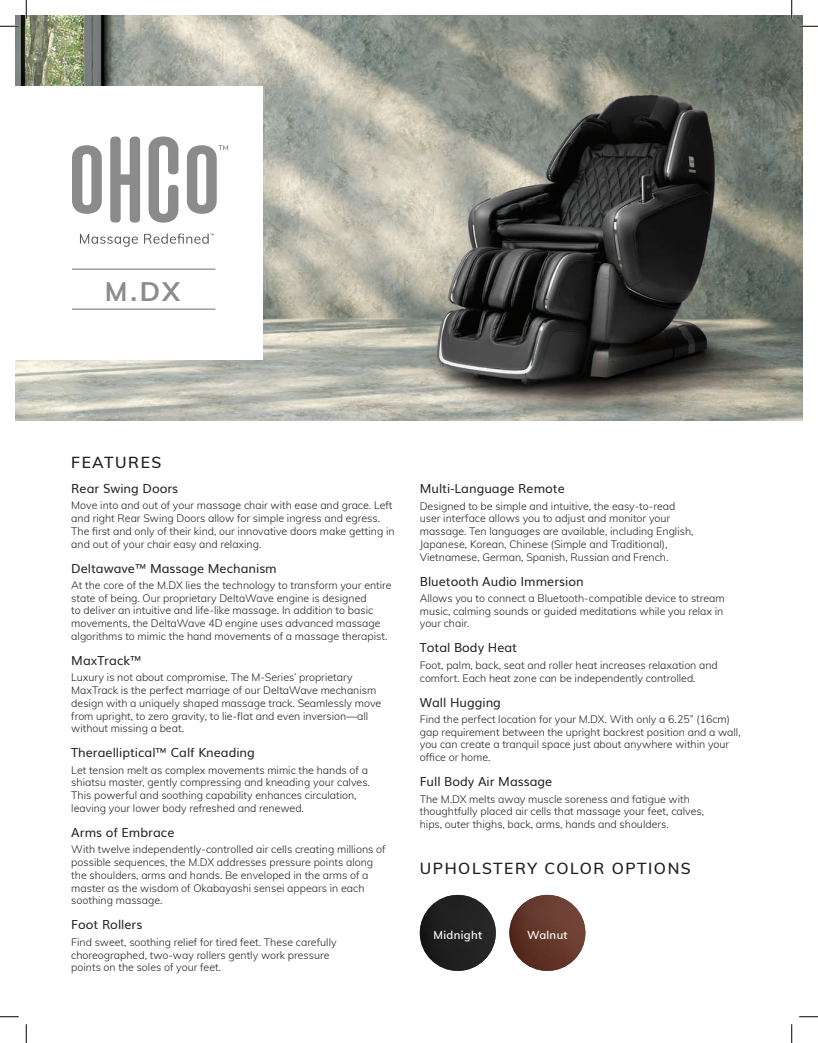
<style>
.page{position:relative;width:818px;height:1043px;background:#fff}
.page>*{position:absolute;margin:0;border:0;box-sizing:border-box;transform-origin:0 0}
.t1{font:700 26.75px "Muli";color:#8b8b8c}
.t2{font:600 15.62px "Muli";letter-spacing:.1em;color:#231f20}
.t3{font:12.5px "Muli";color:#231f20}
.t4{font:600 11.25px "Muli";letter-spacing:.03em;color:#fff}
.t5{font:300 10.62px/12.8px "Muli";color:#231f20}
</style>
<div class="page">
<img style="left:15px;top:15px;width:787px;height:405px">
<img style="left:420px;top:894px;width:76px;height:76px;border-radius:38px">
<img style="left:509px;top:894px;width:76px;height:76px;border-radius:38px">
<div style="left:15px;top:86px;width:248px;height:274px;background:#fff"></div>
<svg style="left:72px;top:145px;width:30px;height:69px"></svg>
<svg style="left:148px;top:136px;width:30px;height:86px"></svg>
<svg style="left:110px;top:137px;width:30px;height:85px"></svg>
<svg style="left:187px;top:145px;width:41px;height:69px"></svg>
<svg style="left:80px;top:234px;width:58px;height:13px"></svg>
<svg style="left:144px;top:233px;width:70px;height:11px"></svg>
<hr style="left:72px;top:268px;width:143px;height:2px;background:#8b8b8c">
<hr style="left:72px;top:308px;width:143px;height:2px;background:#8b8b8c">
<svg style="left:0;top:25px;width:19px;height:2px"></svg>
<svg style="left:799px;top:25px;width:19px;height:2px"></svg>
<svg style="left:0;top:1016px;width:19px;height:1px"></svg>
<svg style="left:799px;top:1016px;width:19px;height:1px"></svg>
<svg style="left:25px;top:0;width:2px;height:19px"></svg>
<svg style="left:25px;top:1024px;width:2px;height:18px"></svg>
<svg style="left:790px;top:0;width:2px;height:19px"></svg>
<svg style="left:791px;top:1024px;width:1px;height:18px"></svg>
<h1 class="t1" style="left:105px;top:271px;width:77px">M.DX</h1>
<h2 class="t2" style="left:71px;top:451px;width:91px">FEATURES</h2>
<p class="t3" style="left:71px;top:478px;width:108px">Rear Swing Doors</p>
<p class="t5" style="left:71px;top:498px;width:325px">Move into and out of your massage chair with ease and grace. Left and right Rear Swing Doors allow for simple ingress and egress.<br>The first and only of their kind, our innovative doors make getting in and out of your chair easy and relaxing.</p>
<p class="t3" style="left:71px;top:558px;width:207px">Deltawave™ Massage Mechanism</p>
<p class="t5" style="left:71px;top:578px;width:322px">At the core of the M.DX lies the technology to transform your entire state of being. Our proprietary DeltaWave engine is designed<br>to deliver an intuitive and life-like massage. In addition to basic movements, the DeltaWave 4D engine uses advanced massage algorithms to mimic the hand movements of a massage therapist.</p>
<p class="t3" style="left:71px;top:650px;width:72px">MaxTrack™</p>
<p class="t5" style="left:71px;top:670px;width:311px">Luxury is not about compromise. The M-Series’ proprietary MaxTrack is the perfect marriage of our DeltaWave mechanism design with a uniquely shaped massage track. Seamlessly move from upright, to zero gravity, to lie-flat and even inversion—all without missing a beat.</p>
<p class="t3" style="left:71px;top:742px;width:185px">Theraelliptical™ Calf Kneading</p>
<p class="t5" style="left:71px;top:763px;width:300px">Let tension melt as complex movements mimic the hands of a shiatsu master, gently compressing and kneading your calves.<br>This powerful and soothing capability enhances circulation, leaving your lower body refreshed and renewed.</p>
<p class="t3" style="left:71px;top:822px;width:105px">Arms of Embrace</p>
<p class="t5" style="left:71px;top:842px;width:316px">With twelve independently-controlled air cells creating millions of possible sequences, the M.DX addresses pressure points along the shoulders, arms and hands. Be enveloped in the arms of a master as the wisdom of Okabayashi sensei appears in each soothing massage.</p>
<p class="t3" style="left:71px;top:914px;width:73px">Foot Rollers</p>
<p class="t5" style="left:71px;top:935px;width:267px">Find sweet, soothing relief for tired feet. These carefully choreographed, two-way rollers gently work pressure points on the soles of your feet.</p>
<p class="t3" style="left:420px;top:478px;width:146px">Multi-Language Remote</p>
<p class="t5" style="left:420px;top:499px;width:275px">Designed to be simple and intuitive, the easy-to-read user interface allows you to adjust and monitor your massage. Ten languages are available, including English, Japanese, Korean, Chinese (Simple and Traditional), Vietnamese, German, Spanish, Russian and French.</p>
<p class="t3" style="left:420px;top:571px;width:165px">Bluetooth Audio Immersion</p>
<p class="t5" style="left:420px;top:591px;width:306px">Allows you to connect a Bluetooth-compatible device to stream music, calming sounds or guided meditations while you relax in your chair.</p>
<p class="t3" style="left:420px;top:637px;width:99px">Total Body Heat</p>
<p class="t5" style="left:420px;top:658px;width:299px">Foot, palm, back, seat and roller heat increases relaxation and comfort. Each heat zone can be independently controlled.</p>
<p class="t3" style="left:420px;top:692px;width:83px">Wall Hugging</p>
<p class="t5" style="left:420px;top:712px;width:322px">Find the perfect location for your M.DX. With only a 6.25” (16cm) gap requirement between the upright backrest position and a wall, you can create a tranquil space just about anywhere within your office or home.</p>
<p class="t3" style="left:420px;top:771px;width:134px">Full Body Air Massage</p>
<p class="t5" style="left:420px;top:792px;width:286px">The M.DX melts away muscle soreness and fatigue with thoughtfully placed air cells that massage your feet, calves, hips, outer thighs, back, arms, hands and shoulders.</p>
<h2 class="t2" style="left:420px;top:857px;width:272px">UPHOLSTERY COLOR OPTIONS</h2>
<p class="t4" style="left:433px;top:926px;width:50px">Midnight</p>
<p class="t4" style="left:527px;top:926px;width:42px">Walnut</p>
</div>
